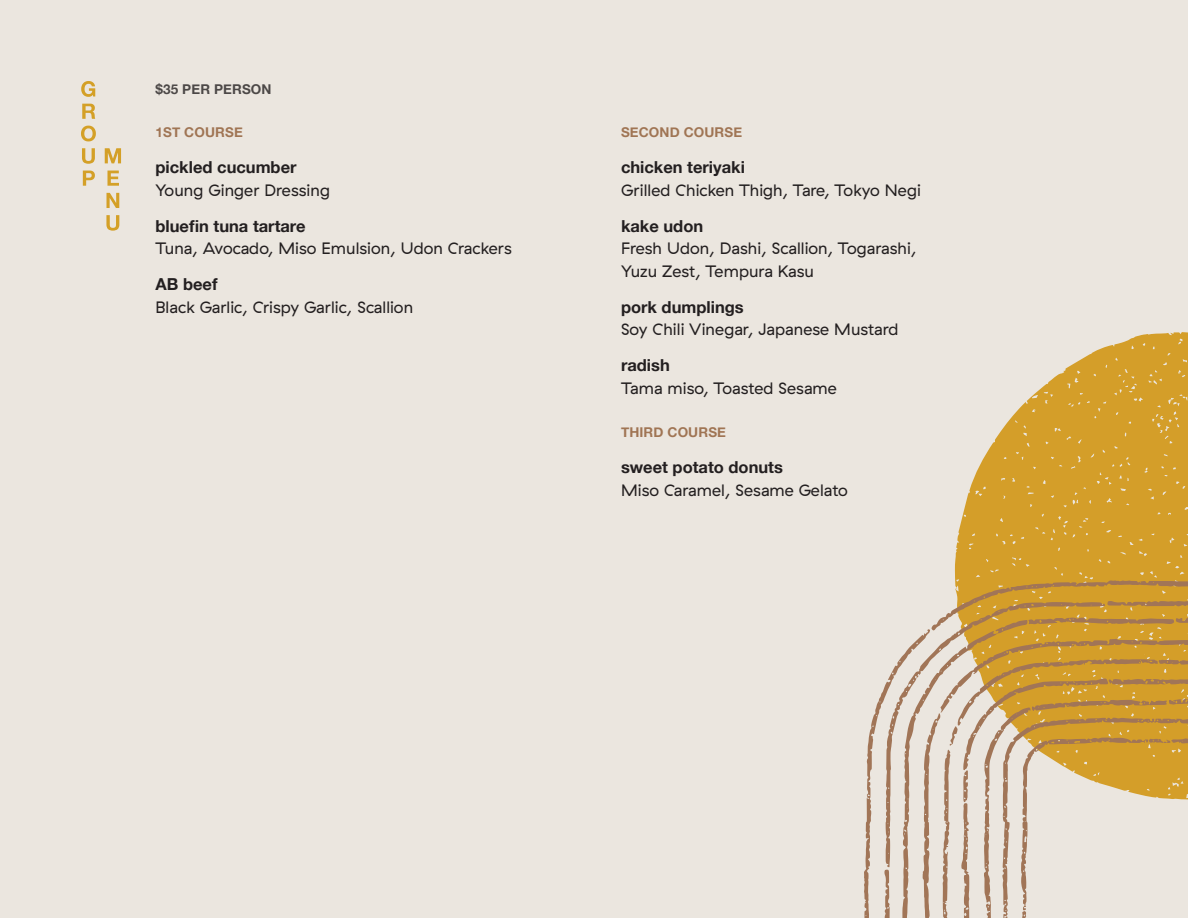
<style>
.page{position:relative;width:1188px;height:918px;background:#ebe6df}
.page>*{position:absolute;margin:0;border:0;box-sizing:border-box;transform-origin:0 0}
.Description{font:16.5px/22.5px "GT Haptik";letter-spacing:.005em;color:#231f20}
.Item{font:700 16.5px "Helvetica Neue";color:#231f20}
.Course{font:700 13.5px "Helvetica Neue";letter-spacing:.01em;color:#a07554}
.person{font:700 13.5px "Helvetica Neue";letter-spacing:.01em;color:#4c4847}
</style>
<div class="page">
<svg style="left:955px;top:332px;width:233px;height:248px;fill:#d49e29"></svg>
<svg style="left:81px;top:81px;width:14px;height:16px"></svg>
<svg style="left:82px;top:104px;width:13px;height:15px"></svg>
<svg style="left:81px;top:126px;width:15px;height:15px"></svg>
<svg style="left:82px;top:148px;width:13px;height:16px"></svg>
<svg style="left:83px;top:171px;width:12px;height:15px"></svg>
<svg style="left:105px;top:148px;width:16px;height:15px"></svg>
<svg style="left:107px;top:171px;width:12px;height:15px"></svg>
<svg style="left:107px;top:193px;width:12px;height:15px"></svg>
<svg style="left:106px;top:215px;width:13px;height:16px"></svg>
<svg style="left:864px;top:580px;width:324px;height:338px"></svg>
<p class="person" style="left:156px;top:79px;width:118px">$35 PER PERSON</p>
<p class="Course" style="left:156px;top:122px;width:89px">1ST COURSE</p>
<p class="Item" style="left:156px;top:155px;width:143px">pickled cucumber</p>
<p class="Description" style="left:156px;top:179px;width:176px">Young Ginger Dressing</p>
<p class="Item" style="left:156px;top:213px;width:152px">bluefin tuna tartare</p>
<p class="Description" style="left:156px;top:238px;width:358px">Tuna, Avocado, Miso Emulsion, Udon Crackers</p>
<p class="Item" style="left:156px;top:272px;width:64px">AB beef</p>
<p class="Description" style="left:156px;top:296px;width:259px">Black Garlic, Crispy Garlic, Scallion</p>
<p class="Course" style="left:621px;top:122px;width:123px">SECOND COURSE</p>
<p class="Item" style="left:621px;top:155px;width:126px">chicken teriyaki</p>
<p class="Description" style="left:621px;top:179px;width:301px">Grilled Chicken Thigh, Tare, Tokyo Negi</p>
<p class="Item" style="left:621px;top:213px;width:84px">kake udon</p>
<p class="Description" style="left:621px;top:238px;width:297px">Fresh Udon, Dashi, Scallion, Togarashi,<br>Yuzu Zest, Tempura Kasu</p>
<p class="Item" style="left:621px;top:294px;width:124px">pork dumplings</p>
<p class="Description" style="left:621px;top:319px;width:279px">Soy Chili Vinegar, Japanese Mustard</p>
<p class="Item" style="left:621px;top:353px;width:50px">radish</p>
<p class="Description" style="left:621px;top:377px;width:217px">Tama miso, Toasted Sesame</p>
<p class="Course" style="left:621px;top:422px;width:106px">THIRD COURSE</p>
<p class="Item" style="left:621px;top:454px;width:163px">sweet potato donuts</p>
<p class="Description" style="left:621px;top:479px;width:228px">Miso Caramel, Sesame Gelato</p>
</div>
